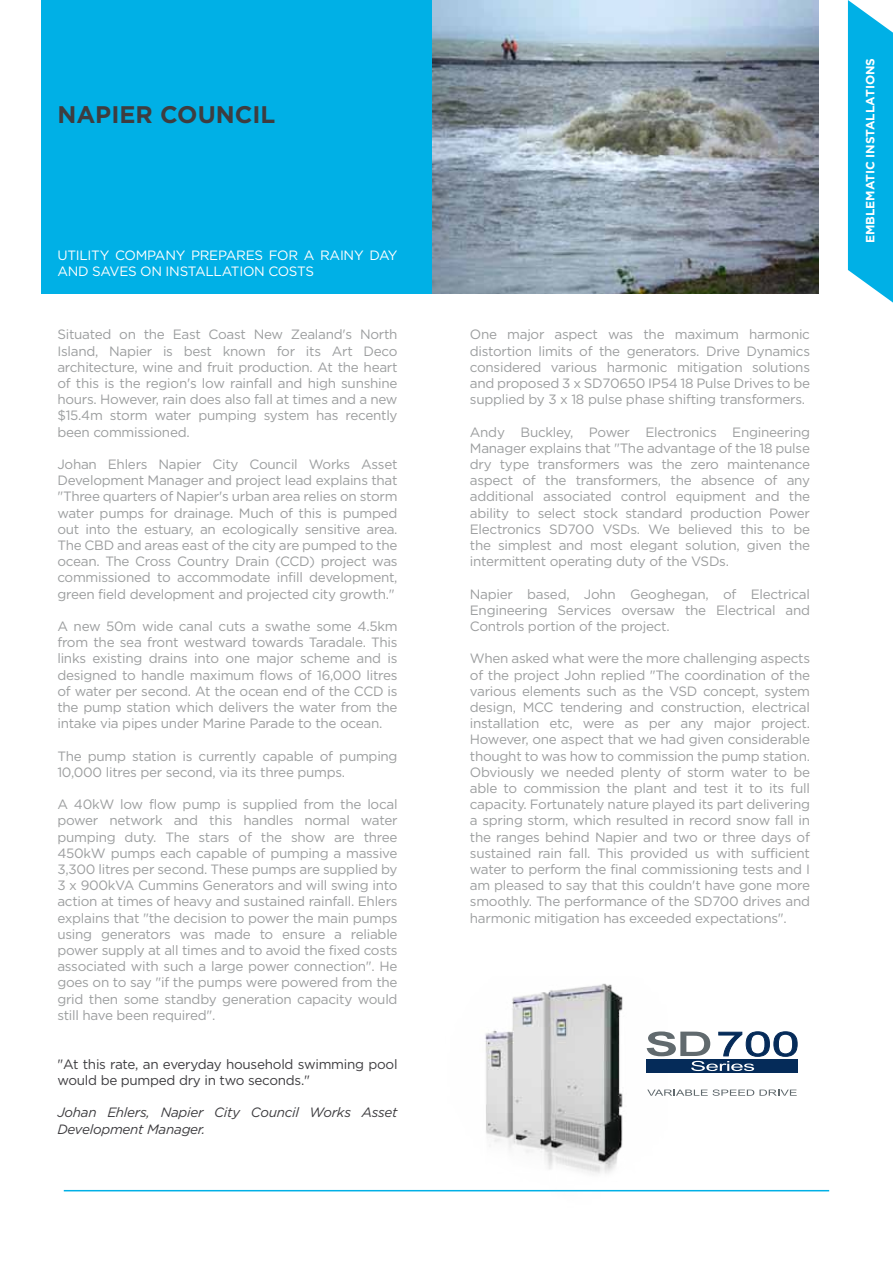
<style>
.page{position:relative;width:893px;height:1263px;background:#fff}
.page>*{position:absolute;margin:0;border:0;box-sizing:border-box;transform-origin:0 0}
.t1{font:700 24px "Gotham";color:#3e3d40}
.t2{font:13.5px/16.2px "Gotham";letter-spacing:-.02em;color:#9c9e9f;text-align:justify}
.t3{font:13.5px/16.2px "Gotham";letter-spacing:-.02em;color:#3e3d40}
.t4{font:13.5px "Gotham";letter-spacing:-.02em;color:#fff}
.t5{font:italic 13.5px/16.2px "Gotham";letter-spacing:-.02em;color:#3e3d40}
.t6{font:700 12px "Gotham";color:#fff}
</style>
<div class="page">
<svg style="left:848px;top:0;width:45px;height:303px;background:#1bb8e8"></svg>
<div style="left:41px;top:0;width:392px;height:293px;background:#00b0e6"></div>
<hr style="left:64px;top:1190px;width:765px;height:1px;background:#00b0e6">
<img style="left:433px;top:0;width:386px;height:293px">
<img style="left:412px;top:983px;width:256px;height:209px">
<div style="left:647px;top:1059px;width:151px;height:14px;background:#052b59"></div>
<svg style="left:647px;top:1089px;width:150px;height:7px"></svg>
<svg style="left:647px;top:1031px;width:151px;height:40px"></svg>
<h1 class="t1" style="left:57px;top:99px;width:220px">NAPIER COUNCIL</h1>
<p class="t4" style="left:57px;top:247px;width:78px">Uti lity Compan</p>
<p class="t4" style="left:176px;top:247px;width:44px">y Prepa</p>
<p class="t4" style="left:236px;top:247px;width:93px">res for aRain</p>
<p class="t4" style="left:354px;top:247px;width:45px">y Day</p>
<p class="t4" style="left:57px;top:263px;width:11px">and</p>
<p class="t4" style="left:92px;top:263px;width:10px">saves</p>
<p class="t4" style="left:140px;top:263px;width:35px">on insta</p>
<p class="t4" style="left:206px;top:263px;width:26px">llation</p>
<p class="t4" style="left:268px;top:263px;width:10px">costs</p>
<p class="t2" style="left:57px;top:326px;width:342px">Situated on the East Coast New Zealand's North Island, Napier is best known for its Art Deco architecture, wine and fruit production. At the heart of this is the region's low rainfall and high sunshine hours. However, rain does also fall at times and a new $15.4m storm water pumping system has recently been commissioned.</p>
<p class="t2" style="left:57px;top:456px;width:342px">Johan Ehlers Napier City Council Works Asset Development Manager and project lead explains that "Three quarters of Napier's urban area relies on storm water pumps for drainage. Much of this is pumped out into the estuary, an ecologically sensitive area.<br>The CBD and areas east of the city are pumped to the ocean. The Cross Country Drain (CCD) project was commissioned to accommodate infill development, green field development and projected city growth."</p>
<p class="t2" style="left:57px;top:618px;width:342px">A new 50m wide canal cuts a swathe some 4.5km from the sea front westward towards Taradale. This links existing drains into one major scheme and is designed to handle maximum flows of 16,000 litres of water per second. At the ocean end of the CCD is the pump station which delivers the water from the intake via pipes under Marine Parade to the ocean.</p>
<p class="t2" style="left:57px;top:747px;width:342px">The pump station is currently capable of pumping<br>10,000 litres per second, via its three pumps.</p>
<p class="t2" style="left:57px;top:796px;width:342px">A 40kW low flow pump is supplied from the local power network and this handles normal water pumping duty. The stars of the show are three 450kW pumps each capable of pumping a massive 3,300 litres per second. These pumps are supplied by 3 x 900kVA Cummins Generators and will swing into action at times of heavy and sustained rainfall. Ehlers explains that "the decision to power the main pumps using generators was made to ensure a reliable power supply at all times and to avoid the fixed costs associated with such a large power connection". He goes on to say "if the pumps were powered from the grid then some standby generation capacity would still have been required".</p>
<p class="t3" style="left:57px;top:1056px;width:342px">"At this rate, an everyday household swimming pool would be pumped dry in two seconds."</p>
<p class="t5" style="left:57px;top:1104px;width:342px">Johan Ehlers, Napier City Council Works Asset<br>Development Manager.</p>
<p class="t2" style="left:470px;top:326px;width:342px">One major aspect was the maximum harmonic distortion limits of the generators. Drive Dynamics considered various harmonic mitigation solutions and proposed 3 x SD70650 IP54 18 Pulse Drives to be supplied by 3 x 18 pulse phase shifting transformers.</p>
<p class="t2" style="left:470px;top:423px;width:342px">Andy Buckley, Power Electronics Engineering Manager explains that "The advantage of the 18 pulse dry type transformers was the zero maintenance aspect of the transformers, the absence of any additional associated control equipment and the ability to select stock standard production Power Electronics SD700 VSDs. We believed this to be the simplest and most elegant solution, given the intermittent operating duty of the VSDs.</p>
<p class="t2" style="left:470px;top:585px;width:342px">Napier based, John Geoghegan, of Electrical Engineering Services oversaw the Electrical and Controls portion of the project.</p>
<p class="t2" style="left:470px;top:650px;width:342px">When asked what were the more challenging aspects of the project John replied "The coordination of the various elements such as the VSD concept, system design, MCC tendering and construction, electrical installation etc, were as per any major project.<br>However, one aspect that we had given considerable thought to was how to commission the pump station.<br>Obviously we needed plenty of storm water to be able to commission the plant and test it to its full capacity. Fortunately nature played its part delivering a spring storm, which resulted in record snow fall in the ranges behind Napier and two or three days of sustained rain fall. This provided us with sufficient water to perform the final commissioning tests and I am pleased to say that this couldn't have gone more smoothly. The performance of the SD700 drives and harmonic mitigation has exceeded expectations".</p>
<p class="t6" style="left:862px;top:243px;width:187px;rotate:-90deg">EMBLEMATIC INSTALLATIONS</p>
</div>
